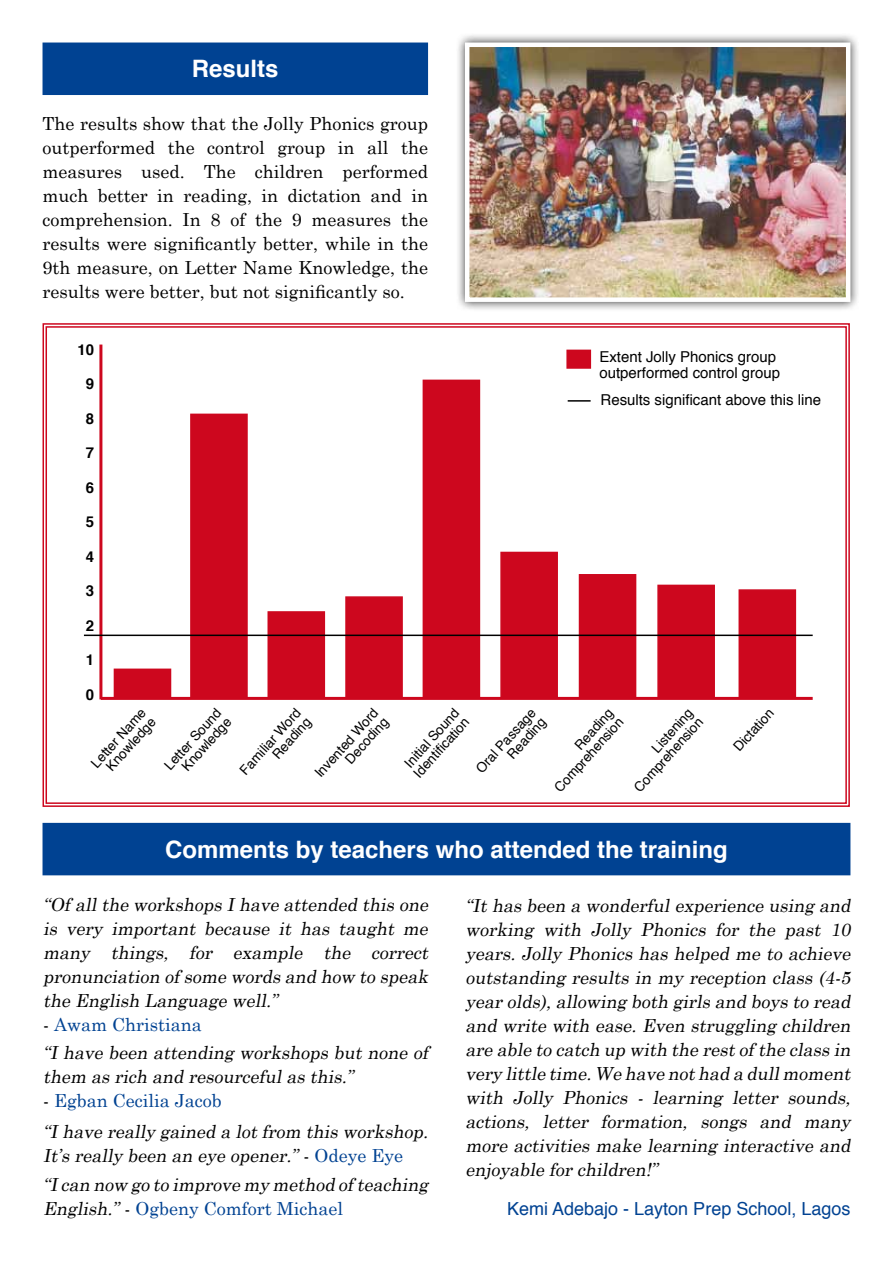
<style>
.page{position:relative;width:893px;height:1263px;background:#fff}
.page>*{position:absolute;margin:0;border:0;box-sizing:border-box;transform-origin:0 0}
.t1{font:700 24px "Helvetica";color:#fff}
.t2{font:italic 18px/24px "Century Schoolbook";color:#000}
.t3{font:18px/24px "Century Schoolbook";color:#000;text-align:justify}
.t4{font:18px "Century Schoolbook";color:#004292}
.t5{font:18px "Helvetica";color:#004292}
.t6{font:15px/16.5px "Helvetica";color:#000}
.t7{font:700 15px "Helvetica";color:#000}
.t8{font:13.5px/13.5px "Helvetica";color:#000;text-align:right}
.s1{color:#000}
.s2{font-style:normal}
.s3{font-style:normal;color:#004292}
.s4{font-style:italic;color:#000}
</style>
<div class="page">
<svg style="left:42px;top:323px;width:808px;height:484px"></svg>
<div style="left:43px;top:43px;width:385px;height:52px;background:#004292"></div>
<div style="left:455px;top:33px;width:405px;height:278px;background:#000;opacity:.75"></div>
<img style="left:470px;top:48px;width:375px;height:249px">
<div style="left:465px;top:43px;width:385px;height:259px;border:4px solid #fff"></div>
<div style="left:43px;top:823px;width:807px;height:52px;background:#004292"></div>
<h1 class="t1" style="left:192px;top:49px;width:88px">Results</h1>
<p class="t3" style="left:43px;top:111px;width:387px">The results show that the Jolly Phonics group outperformed the control group in all the measures used. The children performed much better in reading, in dictation and in comprehension. In 8 of the 9 measures the results were significantly better, while in the 9th measure, on Letter Name Knowledge, the results were better, but not significantly so.</p>
<p class="t7" style="left:78px;top:337px;width:18px">10</p>
<p class="t7" style="left:86px;top:372px;width:10px">9</p>
<p class="t7" style="left:86px;top:406px;width:10px">8</p>
<p class="t7" style="left:86px;top:441px;width:10px">7</p>
<p class="t7" style="left:86px;top:475px;width:10px">6</p>
<p class="t7" style="left:86px;top:510px;width:10px">5</p>
<p class="t7" style="left:86px;top:544px;width:10px">4</p>
<p class="t7" style="left:86px;top:579px;width:10px">3</p>
<p class="t7" style="left:86px;top:613px;width:10px">2</p>
<p class="t7" style="left:86px;top:648px;width:10px">1</p>
<p class="t7" style="left:86px;top:682px;width:10px">0</p>
<p class="t8" style="left:89px;top:761px;width:76px;text-align:center;rotate:-48deg">Letter Name<br>Knowledge</p>
<p class="t8" style="left:162px;top:763px;width:79px;rotate:-48deg">Letter Sound<br>Knowledge</p>
<p class="t8" style="left:238px;top:768px;width:85px;rotate:-48deg">Familiar Word<br>Reading</p>
<p class="t8" style="left:312px;top:771px;width:89px;rotate:-48deg">Invented Word<br>Decoding</p>
<p class="t8" style="left:401px;top:762px;width:77px;text-align:left;rotate:-48deg">Initial Sound<br>Identifi cation</p>
<p class="t8" style="left:474px;top:767px;width:83px;rotate:-48deg">Oral Passage<br>Reading</p>
<p class="t8" style="left:542px;top:777px;width:97px;rotate:-48deg">Reading<br>Comprehension</p>
<p class="t8" style="left:622px;top:777px;width:97px;rotate:-48deg">Listening<br>Comprehension</p>
<p class="t8" style="left:731px;top:745px;width:54px;rotate:-48deg">Dictation</p>
<p class="t6" style="left:599px;top:349px;width:182px">Extent Jolly Phonics group outperformed control group</p>
<p class="t6" style="left:600px;top:391px;width:222px">Results significant above this line</p>
<h1 class="t1" style="left:165px;top:830px;width:564px">Comments by teachers who attended the training</h1>
<p class="t2" style="left:43px;top:892px;width:390px;text-align:justify">“Of all the workshops I have attended this one is very important because it has taught me many things, for example the correct pronunciation of some words and how to speak the English Language well.”</p>
<p class="t4" style="left:43px;top:1013px;width:160px"><span class="s1">-</span> Awam Christiana</p>
<p class="t2" style="left:43px;top:1040px;width:386px">“I have been attending workshops but none of them as rich and resourceful as this.”</p>
<p class="t2" style="left:43px;top:1085px;width:390px;line-height:30.3px"><span class="s2">-</span> <span class="s3">Egban Cecilia Jacob<br></span>“I have really gained a lot from this workshop.</p>
<p class="t2" style="left:43px;top:1140px;width:390px;line-height:29.1px">It’s really been an eye opener.” <span class="s2">-</span> <span class="s3">O d e y e E y e<br></span>“I can now go to improve my method of teaching</p>
<p class="t4" style="left:43px;top:1197px;width:302px"><span class="s4">English.”</span> <span class="s1">-</span> Ogbeny Comfort Michael</p>
<p class="t2" style="left:466px;top:893px;width:390px;text-align:justify">“It has been a wonderful experience using and working with Jolly Phonics for the past 10 years. Jolly Phonics has helped me to achieve outstanding results in my reception class (4-5 year olds),allowing both girls and boys to read and write with ease. Even struggling children are able to catch up with the restof the class in very little time.We have nothad a dullmoment with Jolly Phonics - learning letter sounds, actions, letter formation, songs and many more activities make learning interactive and enj oyable for children!”</p>
<p class="t5" style="left:507px;top:1195px;width:345px">Kemi Adebajo - Layton Prep School, Lagos</p>
</div>
